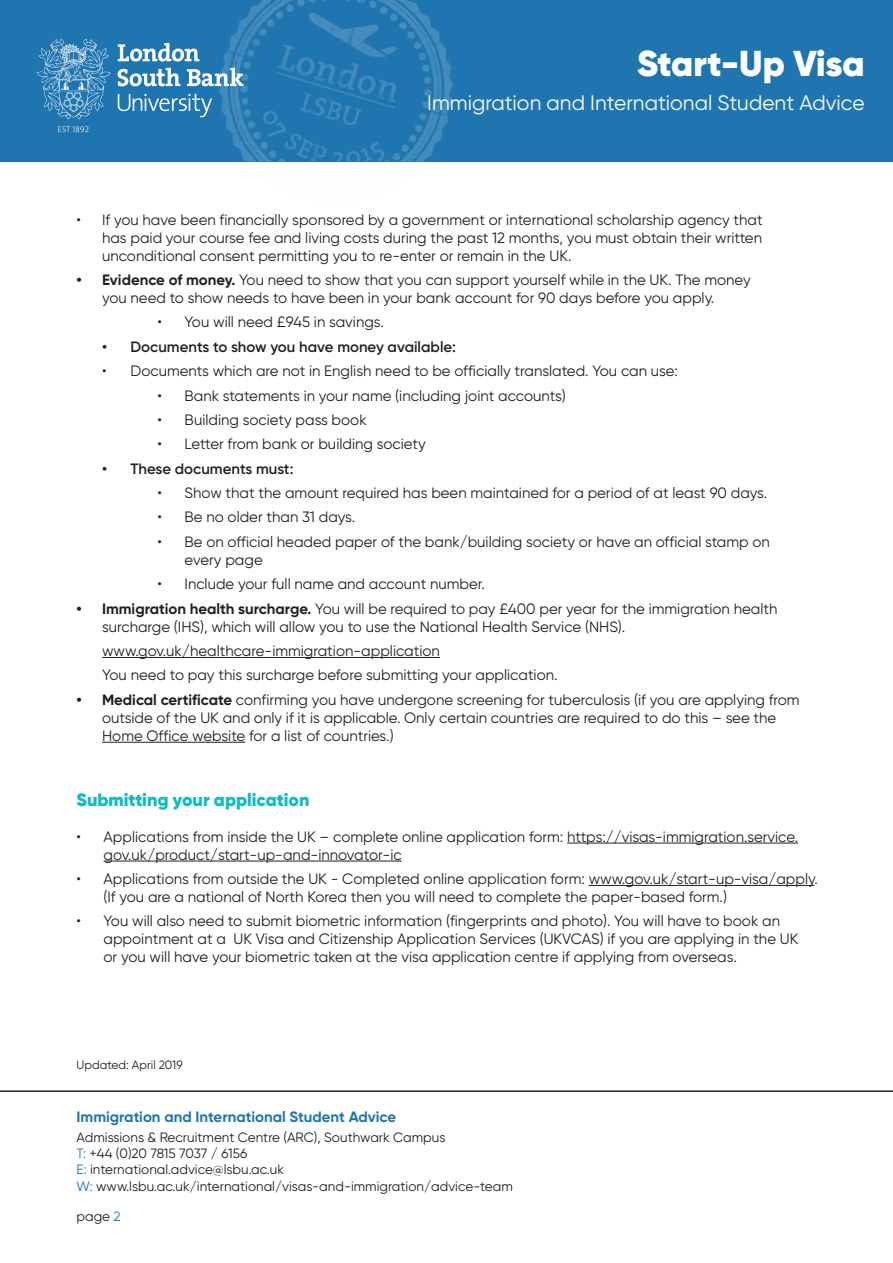
<style>
.page{position:relative;width:893px;height:1263px;background:#fff}
.page>*{position:absolute;margin:0;border:0;box-sizing:border-box;transform-origin:0 0}
.t1{font:900 36px "Gilroy";letter-spacing:-.005em;color:#fff}
.t2{font:21px "Gilroy";color:#fff}
.t3{font:900 18px "Gilroy";color:#14bcc1}
.t4{font:15px/18px "Gilroy";color:#231f20}
.t5{font:600 15px "Gilroy";color:#231f20}
.t6{font:700 15px "Gilroy";color:#1f75af}
.t7{font:13.5px/16.2px "Gilroy";color:#231f20}
.t8{font:12px "Gilroy";color:#231f20}
.s1{font-weight:700}
.s2{color:#1f75af}
</style>
<div class="page">
<hr style="left:0;top:1090px;width:893px;height:2px;background:#231f20">
<div style="left:0;top:0;width:893px;height:161px;background:#1f75af"></div>
<svg style="left:58px;top:126px;width:31px;height:6px"></svg>
<svg style="left:118px;top:43px;width:48px;height:19px"></svg>
<svg style="left:118px;top:68px;width:48px;height:44px"></svg>
<svg style="left:37px;top:39px;width:74px;height:80px"></svg>
<img style="left:166px;top:0;width:340px;height:162px">
<hr style="left:102px;top:657px;width:338px;height:1px;background:#231f20">
<hr style="left:102px;top:742px;width:143px;height:1px;background:#231f20">
<hr style="left:567px;top:843px;width:231px;height:1px;background:#231f20">
<hr style="left:104px;top:861px;width:298px;height:1px;background:#231f20">
<hr style="left:589px;top:885px;width:225px;height:1px;background:#231f20">
<h1 class="t1" style="left:637px;top:41px;width:229px">Start-Up Visa</h1>
<h2 class="t2" style="left:427px;top:90px;width:439px">Immigration and International Student Advice</h2>
<p class="t4" style="left:102px;top:210px;width:662px;text-align:justify;text-indent:-26px">• If you have been financially sponsored by a government or international scholarship agency that has paid your course fee and living costs during the past 12 months, you must obtain their written unconditional consent permitting you to re-enter or remain in the UK.</p>
<p class="t4" style="left:102px;top:271px;width:650px;text-indent:-26px"><span class="s1">• Evidence of money.</span> You need to show that you can support yourself while in the UK. The money you need to show needs to have been in your bank account for 90 days before you apply.</p>
<p class="t4" style="left:157px;top:313px;width:228px">• You will need £945 in savings.</p>
<p class="t5" style="left:102px;top:337px;width:355px">• Documents to show you have money available:</p>
<p class="t4" style="left:102px;top:362px;width:577px">• Documents which are not in English need to be officially translated. You can use:</p>
<p class="t4" style="left:157px;top:386px;width:410px">• Bank statements in your name (including joint accounts)</p>
<p class="t4" style="left:157px;top:410px;width:211px">• Building society pass book</p>
<p class="t4" style="left:157px;top:435px;width:270px">• Letter from bank or building society</p>
<p class="t5" style="left:102px;top:459px;width:193px">• These documents must:</p>
<p class="t4" style="left:157px;top:484px;width:611px">• Show that the amount required has been maintained for a period of at least 90 days.</p>
<p class="t4" style="left:157px;top:508px;width:199px">• Be no older than 31 days.</p>
<p class="t4" style="left:185px;top:532px;width:587px;text-indent:-27px">• Be on official headed paper of the bank/building society or have an official stamp on every page</p>
<p class="t4" style="left:157px;top:575px;width:329px">• Include your full name and account number.</p>
<p class="t4" style="left:102px;top:599px;width:677px;text-indent:-26px"><span class="s1">• Immigration health surcharge.</span> You will be required to pay £400 per year for the immigration health surcharge (IHS), which will allow you to use the National Health Service (NHS).</p>
<p class="t4" style="left:102px;top:638px;width:457px;line-height:24.3px">www.gov.uk/healthcare-immigration-application<br>You need to pay this surcharge before submitting your application.</p>
<p class="t4" style="left:102px;top:690px;width:699px;text-indent:-26px"><span class="s1">• Medical certificate</span> confirming you have undergone screening for tuberculosis (if you are applying from outside of the UK and only if it is applicable. Only certain countries are required to do this – see the<br>Home Office website for a list of countries.)</p>
<p class="t3" style="left:77px;top:788px;width:234px">Submitting your application</p>
<p class="t4" style="left:104px;top:827px;width:696px;text-indent:-27px">• Applications from inside the UK – complete online application form: https://visas-immigration.service. gov.uk/product/start-up-and-innovator-ic</p>
<p class="t4" style="left:104px;top:869px;width:716px;text-indent:-27px">• Applications from outside the UK - Completed online application form: www.gov.uk/start-up-visa/apply. (If you are a national of North Korea then you will need to complete the paper-based form.)</p>
<p class="t4" style="left:104px;top:912px;width:696px;text-indent:-27px">• You will also need to submit biometric information (fingerprints and photo). You will have to book an appointment at a UK Visa and Citizenship Application Services (UKVCAS) if you are applying in the UK or you will have your biometric taken at the visa application centre if applying from overseas.</p>
<p class="t8" style="left:77px;top:1057px;width:108px">Updated: April 2019</p>
<p class="t6" style="left:77px;top:1107px;width:321px">Immigration and International Student Advice</p>
<p class="t7" style="left:77px;top:1129px;width:438px">Admissions &amp; Recruitment Centre (ARC), Southwark Campus<br><span class="s2">T:</span> +44 (0)20 7815 7037 / 6156<br><span class="s2">E:</span> international.advice@lsbu.ac.uk<br><span class="s2">W:</span> www.lsbu.ac.uk/international/visas-and-immigration/advice-team</p>
<p class="t7" style="left:77px;top:1208px;width:46px">page <span class="s2">2</span></p>
</div>
